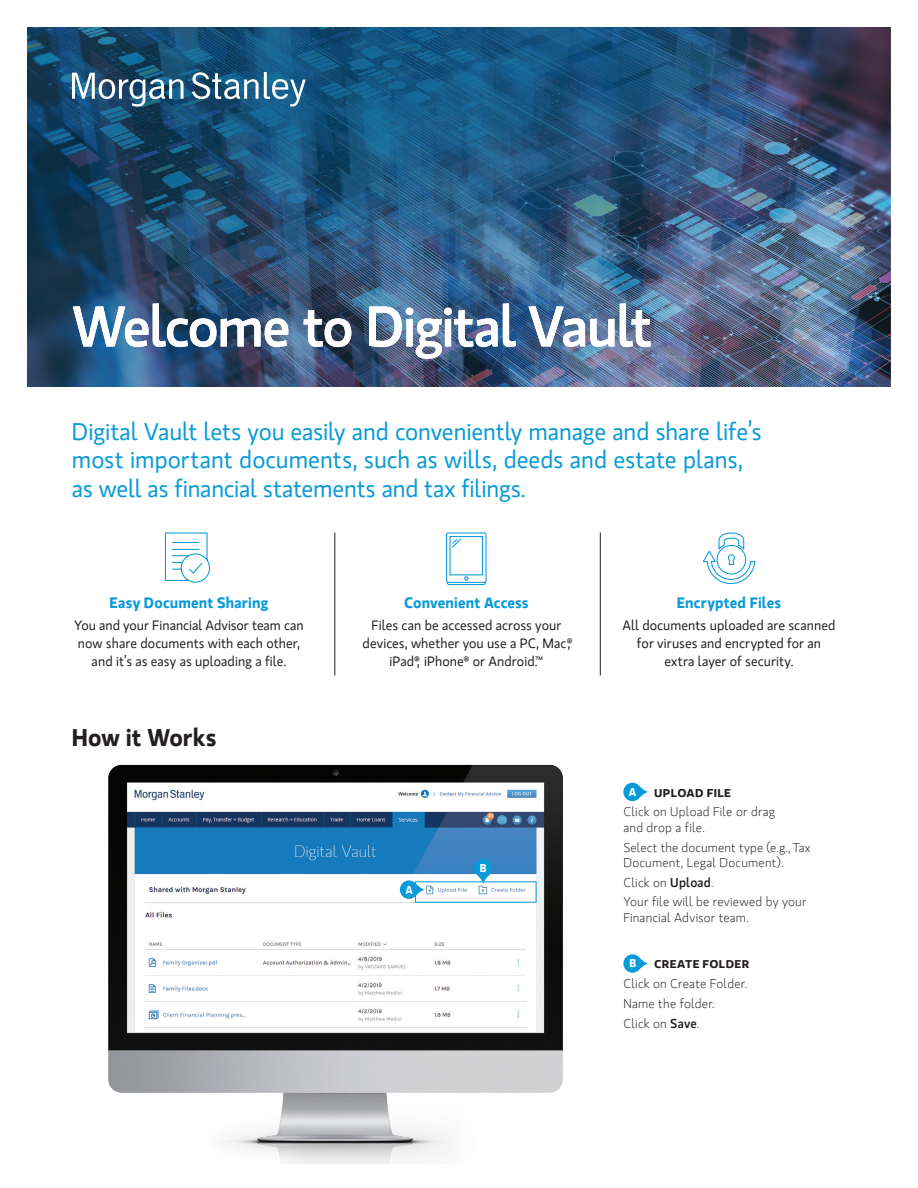
<style>
.page{position:relative;width:918px;height:1188px;background:#fff}
.page>*{position:absolute;margin:0;border:0;box-sizing:border-box;transform-origin:0 0}
.Title__38_KO{font:500 57px "MS Gloriola II Std";letter-spacing:-.035em;color:#fff}
.Intro_G_16_Light_Blu{font:24px/28.8px "MS Gloriola II Std";letter-spacing:-.005em;color:#089ad9}
.Subtitle_Bold__16{font:700 24px "MS Gloriola II Std";color:#231f20}
.Body_Head{font:700 15px "MS Gloriola II Std";letter-spacing:.01em;color:#089ad9}
.Body__G-Reg{font:13.5px/18px "MS Gloriola II Std";letter-spacing:.005em;color:#231f20;text-align:center}
.Table_Data{font:300 12.75px/15.3px "MS Gloriola II Std";letter-spacing:.015em;color:#231f20}
.Table_Data_ID{font:700 11.25px "MS Gloriola II Std";letter-spacing:.03em;color:#231f20;scale:1.1 1}
.Image_Reference_Smal{font:700 11.25px "MS Gloriola II Std";color:#fff}
.s1{font-weight:500}
</style>
<div class="page">
<img style="left:108px;top:764px;width:455px;height:400px">
<img style="left:27px;top:27px;width:864px;height:360px">
<svg style="left:192px;top:72px;width:114px;height:35px"></svg>
<svg style="left:72px;top:73px;width:112px;height:34px"></svg>
<hr style="left:600px;top:532px;width:1px;height:144px;background:#231f20">
<hr style="left:334px;top:532px;width:1px;height:144px;background:#231f20">
<svg style="left:446px;top:532px;width:41px;height:54px"></svg>
<svg style="left:702px;top:532px;width:54px;height:53px"></svg>
<svg style="left:164px;top:532px;width:46px;height:51px"></svg>
<svg style="left:623px;top:783px;width:25px;height:18px"></svg>
<div style="left:625px;top:784px;width:15px;height:16px;background:#089ad9;border-radius:50%"></div>
<svg style="left:623px;top:954px;width:25px;height:19px"></svg>
<div style="left:625px;top:956px;width:15px;height:15px;background:#089ad9;border-radius:50%"></div>
<svg style="left:400px;top:880px;width:25px;height:19px"></svg>
<div style="left:401px;top:882px;width:16px;height:15px;background:#089ad9;border-radius:50%"></div>
<svg style="left:474px;top:859px;width:18px;height:25px"></svg>
<div style="left:476px;top:861px;width:15px;height:15px;background:#089ad9;border-radius:50%"></div>
<p class="Title__38_KO" style="left:72px;top:287px;width:582px">Welcome to Digital Vault</p>
<p class="Intro_G_16_Light_Blu" style="left:72px;top:416px;width:691px">Digital Vault lets you easily and conveniently manage and share life’s most important documents, such as wills, deeds and estate plans, as well as financial statements and tax filings.</p>
<p class="Body_Head" style="left:110px;top:592px;width:160px">Easy Document Sharing</p>
<p class="Body__G-Reg" style="left:74px;top:616px;width:231px">You and your Financial Advisor team can now share documents with each other, and it’s as easy as uploading a file.</p>
<p class="Subtitle_Bold__16" style="left:72px;top:720px;width:146px">How it Works</p>
<p class="Body_Head" style="left:404px;top:592px;width:126px">Convenient Access</p>
<p class="Body__G-Reg" style="left:363px;top:616px;width:211px">Files can be accessed across your devices, whether you use a PC, Mac®, iPad®, iPhone® or Android.™</p>
<p class="Image_Reference_Smal" style="left:405px;top:882px;width:9px">A</p>
<p class="Image_Reference_Smal" style="left:480px;top:860px;width:8px">B</p>
<p class="Body_Head" style="left:677px;top:592px;width:106px">Encrypted Files</p>
<p class="Body__G-Reg" style="left:623px;top:616px;width:214px">All documents uploaded are scanned for viruses and encrypted for an extra layer of security.</p>
<p class="Image_Reference_Smal" style="left:629px;top:784px;width:9px">A</p>
<p class="Table_Data_ID" style="left:654px;top:785px;width:71px">UPLOAD FILE</p>
<p class="Table_Data" style="left:623px;top:804px;width:153px">Click on Upload File or drag and drop a file.</p>
<p class="Table_Data" style="left:623px;top:839px;width:189px">Select the document type (e.g., Tax<br>Document, Legal Document).</p>
<p class="Table_Data" style="left:623px;top:874px;width:92px">Click on <span class="s1">Upload</span>.</p>
<p class="Table_Data" style="left:623px;top:894px;width:185px">Your file will be reviewed by your<br>Financial Advisor team.</p>
<p class="Image_Reference_Smal" style="left:629px;top:955px;width:8px">B</p>
<p class="Table_Data_ID" style="left:654px;top:956px;width:88px">CREATE FOLDER</p>
<p class="Table_Data" style="left:623px;top:976px;width:125px">Click on Create Folder.</p>
<p class="Table_Data" style="left:623px;top:996px;width:93px">Name the folder.</p>
<p class="Table_Data" style="left:623px;top:1015px;width:78px">Click on <span class="s1">Save</span>.</p>
</div>
